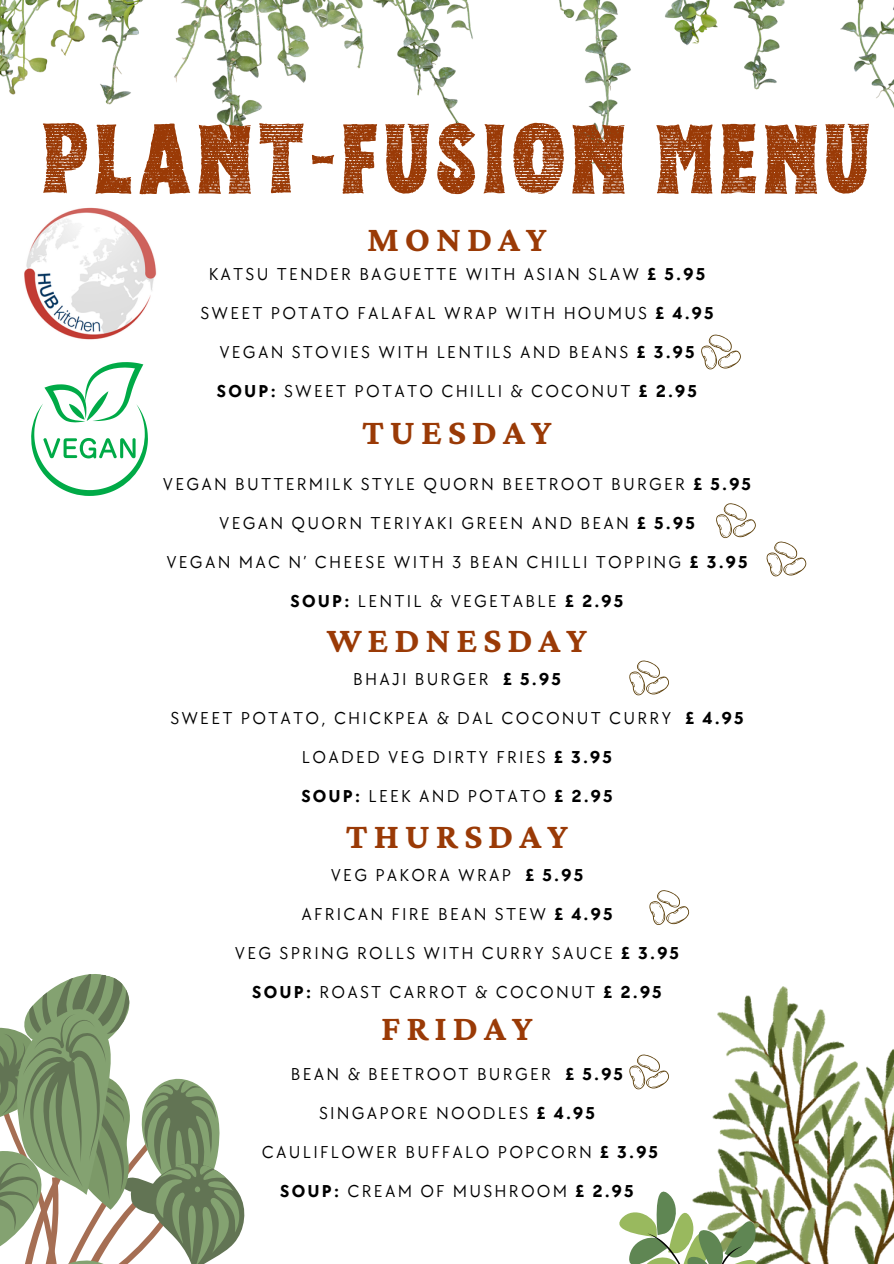
<style>
.page{position:relative;width:894px;height:1264px;background:#fff}
.page>*{position:absolute;margin:0;border:0;box-sizing:border-box;transform-origin:0 0}
.t1{font:87px "Hell Print Rough";letter-spacing:.07em;color:#9a3a06}
.t2{font:700 36.75px "Crimson Pro";letter-spacing:.16em;color:#9a3a06}
.t3{font:17.85px "TT Chocolates";letter-spacing:.12em;color:#000}
.s1{font-weight:700}
</style>
<div class="page">
<img style="left:712px;top:986px;width:181px;height:277px">
<svg style="left:619px;top:1182px;width:141px;height:81px"></svg>
<svg style="left:701px;top:334px;width:40px;height:36px"></svg>
<svg style="left:716px;top:503px;width:39px;height:36px"></svg>
<svg style="left:766px;top:541px;width:40px;height:36px"></svg>
<svg style="left:629px;top:660px;width:40px;height:36px"></svg>
<svg style="left:649px;top:890px;width:40px;height:35px"></svg>
<svg style="left:629px;top:1054px;width:40px;height:36px"></svg>
<img style="left:0;top:0;width:893px;height:171px">
<svg style="left:0;top:974px;width:245px;height:289px"></svg>
<img style="left:24px;top:207px;width:133px;height:133px">
<svg style="left:31px;top:362px;width:117px;height:134px"></svg>
<h2 class="t1" style="left:43px;top:123px;width:829px">PLANT-FUSION MENU</h2>
<p class="t2" style="left:367px;top:218px;width:181px">MONDAY</p>
<p class="t3" style="left:209px;top:263px;width:497px">KATSU TENDER BAGUETTE WITH ASIAN SLAW <span class="s1">£ 5.95</span></p>
<p class="t3" style="left:200px;top:302px;width:514px">SWEET POTATO FALAFAL WRAP WITH HOUMUS <span class="s1">£ 4.95</span></p>
<p class="t3" style="left:219px;top:341px;width:476px">VEGAN STOVIES WITH LENTILS AND BEANS <span class="s1">£ 3.95</span></p>
<p class="t3" style="left:217px;top:380px;width:481px"><span class="s1">SOUP:</span> SWEET POTATO CHILLI &amp; COCONUT <span class="s1">£ 2.95</span></p>
<p class="t2" style="left:362px;top:411px;width:191px">TUESDAY</p>
<p class="t3" style="left:163px;top:474px;width:589px">VEGAN BUTTERMILK STYLE QUORN BEETROOT BURGER <span class="s1">£ 5.95</span></p>
<p class="t3" style="left:219px;top:513px;width:477px">VEGAN QUORN TERIYAKI GREEN AND BEAN <span class="s1">£ 5.95</span></p>
<p class="t3" style="left:166px;top:552px;width:582px">VEGAN MAC N’ CHEESE WITH 3 BEAN CHILLI TOPPING <span class="s1">£ 3.95</span></p>
<p class="t3" style="left:290px;top:591px;width:334px"><span class="s1">SOUP:</span> LENTIL &amp; VEGETABLE <span class="s1">£ 2.95</span></p>
<p class="t2" style="left:326px;top:619px;width:262px">WEDNESDAY</p>
<p class="t3" style="left:353px;top:668px;width:209px">BHAJI BURGER <span class="s1">£ 5.95</span></p>
<p class="t3" style="left:170px;top:707px;width:574px">SWEET POTATO, CHICKPEA &amp; DAL COCONUT CURRY <span class="s1">£ 4.95</span></p>
<h2 class="t3" style="left:302px;top:746px;width:311px">LOADED VEG DIRTY FRIES <span class="s1">£ 3.95</span></h2>
<p class="t3" style="left:301px;top:785px;width:313px"><span class="s1">SOUP:</span> LEEK AND POTATO <span class="s1">£ 2.95</span></p>
<p class="t2" style="left:346px;top:815px;width:224px">THURSDAY</p>
<p class="t3" style="left:330px;top:865px;width:254px">VEG PAKORA WRAP <span class="s1">£ 5.95</span></p>
<h1 class="t3" style="left:301px;top:904px;width:312px">AFRICAN FIRE BEAN STEW <span class="s1">£ 4.95</span></h1>
<p class="t3" style="left:235px;top:943px;width:445px">VEG SPRING ROLLS WITH CURRY SAUCE <span class="s1">£ 3.95</span></p>
<h2 class="t3" style="left:252px;top:982px;width:411px"><span class="s1">SOUP:</span> ROAST CARROT &amp; COCONUT <span class="s1">£ 2.95</span></h2>
<p class="t2" style="left:381px;top:1007px;width:153px">FRIDAY</p>
<p class="t3" style="left:291px;top:1064px;width:333px">BEAN &amp; BEETROOT BURGER <span class="s1">£ 5.95</span></p>
<h2 class="t3" style="left:319px;top:1103px;width:277px">SINGAPORE NOODLES <span class="s1">£ 4.95</span></h2>
<p class="t3" style="left:262px;top:1142px;width:397px">CAULIFLOWER BUFFALO POPCORN <span class="s1">£ 3.95</span></p>
<p class="t3" style="left:280px;top:1181px;width:355px"><span class="s1">SOUP:</span> CREAM OF MUSHROOM <span class="s1">£ 2.95</span></p>
</div>
